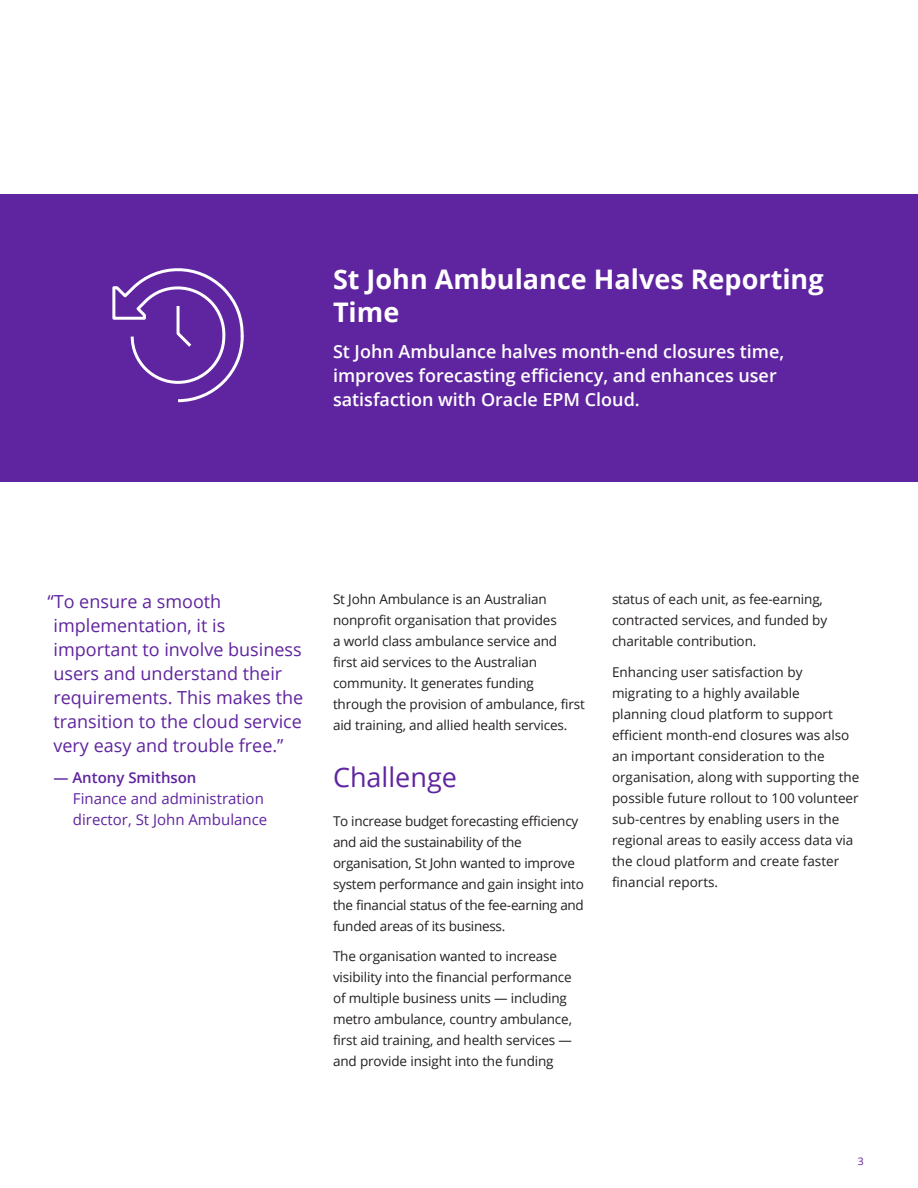
<style>
.page{position:relative;width:918px;height:1188px;background:#fff}
.page>*{position:absolute;margin:0;border:0;box-sizing:border-box;transform-origin:0 0}
.p_3_Purple_Bar_Headl{font:700 27px/33px "Open Sans";color:#fff}
.Head_1__large_purple{font:27px "Open Sans";color:#5f249f}
.Box_Small_Hanging_Qu{font:18px/24px "Open Sans";color:#5f249f}
.p_3_Purple_Bar_body{font:600 18px/24px "Open Sans";color:#fff}
.Small_quote_attriute{font:15px/21px "Open Sans";color:#5f249f}
.Small_quote_attribut{font:600 15px "Open Sans";color:#5f249f}
.Body_Copy_Regular_9{font:13.5px/21px "Open Sans";letter-spacing:-.01em;color:#231f20}
.t1{font:10.5px "Open Sans";color:#5f249f}
</style>
<div class="page">
<div style="left:0;top:194px;width:918px;height:288px;background:#5f249f"></div>
<svg style="left:112px;top:268px;width:132px;height:135px"></svg>
<p class="p_3_Purple_Bar_Headl" style="left:333px;top:262px;width:492px">St John Ambulance Halves Reporting<br>Time</p>
<p class="p_3_Purple_Bar_body" style="left:333px;top:339px;width:453px">St John Ambulance halves month-end closures time, improves forecasting efficiency, and enhances user satisfaction with Oracle EPM Cloud.</p>
<p class="Box_Small_Hanging_Qu" style="left:53px;top:589px;width:251px;text-indent:-6px">“To ensure a smooth implementation, it is important to involve business users and understand their requirements. This makes the transition to the cloud service very easy and trouble free.”</p>
<p class="Small_quote_attribut" style="left:53px;top:767px;width:145px">— Antony Smithson</p>
<p class="Small_quote_attriute" style="left:73px;top:787px;width:196px">Finance and administration director, St John Ambulance</p>
<p class="Body_Copy_Regular_9" style="left:333px;top:589px;width:254px">St John Ambulance is an Australian nonprofit organisation that provides<br>a world class ambulance service and<br>first aid services to the Australian community. It generates funding through the provision of ambulance, first aid training, and allied health services.</p>
<p class="Head_1__large_purple" style="left:333px;top:758px;width:125px">Challenge</p>
<p class="Body_Copy_Regular_9" style="left:333px;top:810px;width:252px">To increase budget forecasting efficiency and aid the sustainability of the organisation, St John wanted to improve system performance and gain insight into the financial status of the fee-earning and funded areas of its business.</p>
<p class="Body_Copy_Regular_9" style="left:333px;top:946px;width:241px">The organisation wanted to increase visibility into the financial performance of multiple business units — including metro ambulance, country ambulance, first aid training, and health services — and provide insight into the funding</p>
<p class="Body_Copy_Regular_9" style="left:612px;top:589px;width:217px">status of each unit, as fee-earning, contracted services, and funded by charitable contribution.</p>
<p class="Body_Copy_Regular_9" style="left:612px;top:661px;width:249px">Enhancing user satisfaction by migrating to a highly available<br>planning cloud platform to support efficient month-end closures was also an important consideration to the organisation, along with supporting the possible future rollout to 100 volunteer sub-centres by enabling users in the regional areas to easily access data via the cloud platform and create faster financial reports.</p>
<p class="t1" style="left:858px;top:1154px;width:8px">3</p>
</div>
